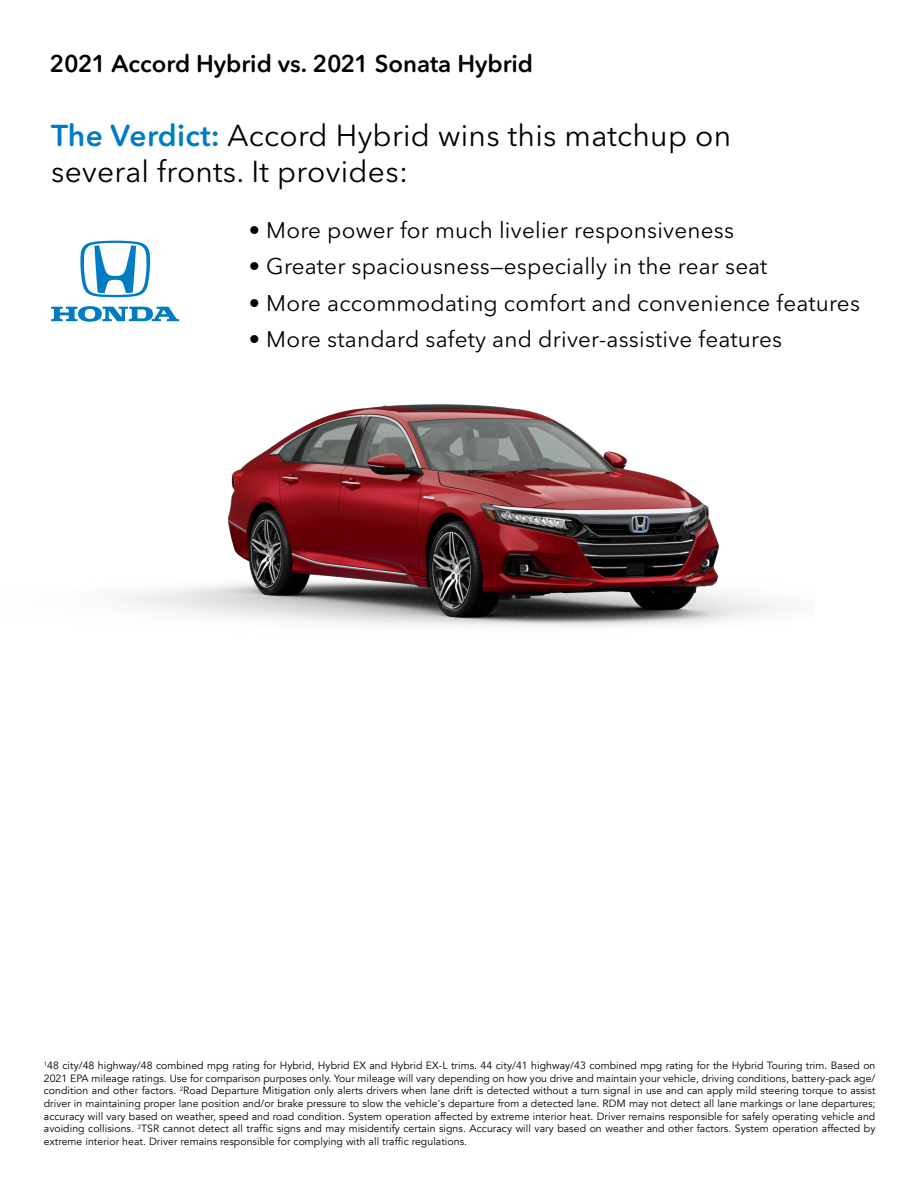
<style>
.page{position:relative;width:918px;height:1188px;background:#fff}
.page>*{position:absolute;margin:0;border:0;box-sizing:border-box;transform-origin:0 0}
.t1{font:30px/36px "Avenir Next Rounded Std";letter-spacing:.01em;color:#000}
.t2{font:600 24px "Avenir Next Rounded Std";color:#000}
.t3{font:22.5px "Avenir Next Rounded Std";letter-spacing:.01em;color:#000}
.t4{font:10.5px/12.6px "Avenir";letter-spacing:.005em;color:#000;text-align:justify}
.s1{font-weight:600;color:#007cc3}
</style>
<div class="page">
<img style="left:106px;top:297px;width:673px;height:329px">
<svg style="left:51px;top:306px;width:128px;height:16px"></svg>
<svg style="left:80px;top:241px;width:70px;height:56px"></svg>
<h2 class="t2" style="left:50px;top:49px;width:485px">2021 Accord Hybrid vs. 2021 Sonata Hybrid</h2>
<h1 class="t1" style="left:51px;top:117px;width:682px"><span class="s1">The Verdict:</span> Accord Hybrid wins this matchup on several fronts. It provides:</h1>
<h3 class="t3" style="left:249px;top:217px;width:487px">• More power for much livelier responsiveness</h3>
<h3 class="t3" style="left:249px;top:253px;width:520px">• Greater spaciousness—especially in the rear seat</h3>
<h3 class="t3" style="left:249px;top:289px;width:613px">• More accommodating comfort and convenience features</h3>
<h3 class="t3" style="left:249px;top:326px;width:535px">• More standard safety and driver-assistive features</h3>
<p class="t4" style="left:44px;top:1059px;width:833px"><sup>1</sup>48 city/48 highway/48 combined mpg rating for Hybrid, Hybrid EX and Hybrid EX-L trims. 44 city/41 highway/43 combined mpg rating for the Hybrid Touring trim. Based on 2021 EPA mileage ratings. Use for comparison purposes only. Your mileage will vary depending on how you drive and maintain your vehicle, driving conditions, battery-pack age/ condition and other factors. <sup>2</sup>Road Departure Mitigation only alerts drivers when lane drift is detected without a turn signal in use and can apply mild steering torque to assist driver in maintaining proper lane position and/or brake pressure to slow the vehicle's departure from a detected lane. RDM may not detect all lane markings or lane departures; accuracy will vary based on weather, speed and road condition. System operation affected by extreme interior heat. Driver remains responsible for safely operating vehicle and avoiding collisions. <sup>3</sup>TSR cannot detect all traffic signs and may misidentify certain signs. Accuracy will vary based on weather and other factors. System operation affected by extreme interior heat. Driver remains responsible for complying with all traffic regulations.</p>
</div>
